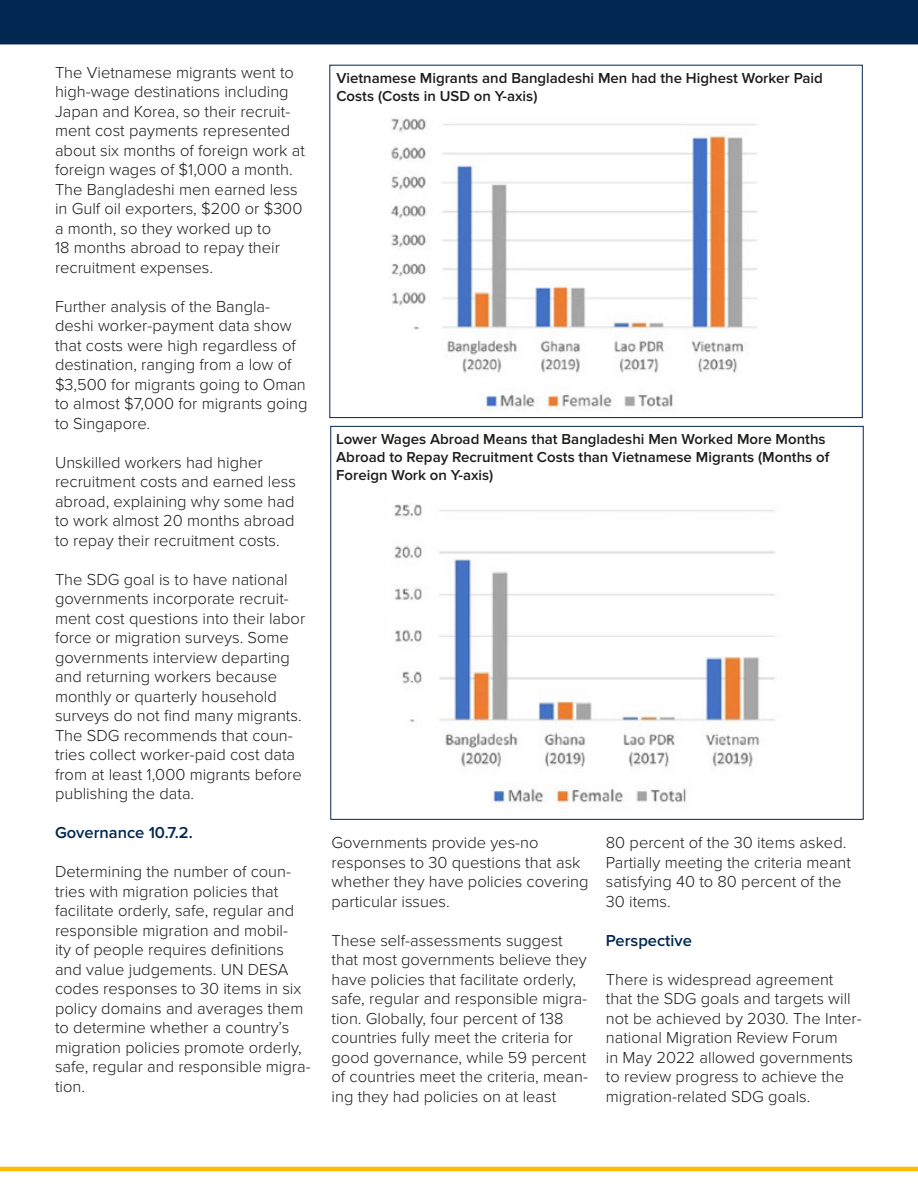
<style>
.page{position:relative;width:918px;height:1188px;background:#fff}
.page>*{position:absolute;margin:0;border:0;box-sizing:border-box;transform-origin:0 0}
.Body_Text{font:300 16.5px/19.5px "Proxima Nova";color:#1d1d1b}
.Body_Text-2{font:600 16.5px "Proxima Nova";color:#022851}
.Article_Body__Palati{font:600 15px/18px "Proxima Nova";color:#1d1d1b}
</style>
<div class="page">
<hr style="left:0;top:1167px;width:918px;height:4px;background:#ffbf00">
<div style="left:0;top:0;width:918px;height:44px;background:#022851"></div>
<img style="left:391px;top:118px;width:367px;height:293px">
<img style="left:394px;top:504px;width:381px;height:300px">
<p class="Body_Text" style="left:55px;top:63px;width:251px">The Vietnamese migrants went to high-wage destinations including<br>Japan and Korea, so their recruit&shy;ment cost payments represented about six months of foreign work at foreign wages of $1,000 a month.<br>The Bangladeshi men earned less in Gulf oil exporters, $200 or $300 a month, so they worked up to<br>18 months abroad to repay their recruitment expenses.</p>
<p class="Body_Text" style="left:55px;top:297px;width:254px">Further analysis of the Bangla&shy;deshi worker-payment data show that costs were high regardless of destination, ranging from a low of $3,500 for migrants going to Oman to almost $7,000 for migrants going to Singapore.</p>
<p class="Body_Text" style="left:55px;top:453px;width:242px">Unskilled workers had higher recruitment costs and earned less abroad, explaining why some had to work almost 20 months abroad to repay their recruitment costs.</p>
<p class="Body_Text" style="left:55px;top:570px;width:252px">The SDG goal is to have national governments incorporate recruit&shy;ment cost questions into their labor force or migration surveys. Some governments interview departing and returning workers because monthly or quarterly household surveys do not find many migrants.<br>The SDG recommends that coun&shy;tries collect worker-paid cost data from at least 1,000 migrants before publishing the data.</p>
<p class="Body_Text-2" style="left:55px;top:823px;width:139px">Governance 10.7.2.</p>
<p class="Body_Text" style="left:55px;top:863px;width:257px">Determining the number of coun&shy;tries with migration policies that facilitate orderly, safe, regular and responsible migration and mobil-<br>ity of people requires definitions and value judgements. UN DESA codes responses to 30 items in six policy domains and averages them to determine whether a country’s migration policies promote orderly, safe, regular and responsible migra&shy;tion.</p>
<p class="Article_Body__Palati" style="left:336px;top:69px;width:488px">Vietnamese Migrants and Bangladeshi Men had the Highest Worker Paid<br>Costs (Costs in USD on Y-axis)</p>
<p class="Article_Body__Palati" style="left:336px;top:430px;width:495px">Lower Wages Abroad Means that Bangladeshi Men Worked More Months<br>Abroad to Repay Recruitment Costs than Vietnamese Migrants (Months of<br>Foreign Work on Y-axis)</p>
<p class="Body_Text" style="left:332px;top:833px;width:259px">Governments provide yes-no responses to 30 questions that ask whether they have policies covering particular issues.</p>
<p class="Body_Text" style="left:332px;top:931px;width:258px">These self-assessments suggest that most governments believe they have policies that facilitate orderly, safe, regular and responsible migra&shy;tion. Globally, four percent of 138 countries fully meet the criteria for good governance, while 59 percent of countries meet the criteria, mean&shy;ing they had policies on at least</p>
<p class="Body_Text" style="left:606px;top:833px;width:247px">80 percent of the 30 items asked.<br>Partially meeting the criteria meant satisfying 40 to 80 percent of the<br>30 items.</p>
<p class="Body_Text-2" style="left:606px;top:931px;width:88px">Perspective</p>
<p class="Body_Text" style="left:606px;top:970px;width:257px">There is widespread agreement that the SDG goals and targets will not be achieved by 2030. The Inter&shy;national Migration Review Forum<br>in May 2022 allowed governments to review progress to achieve the migration-related SDG goals.</p>
</div>
